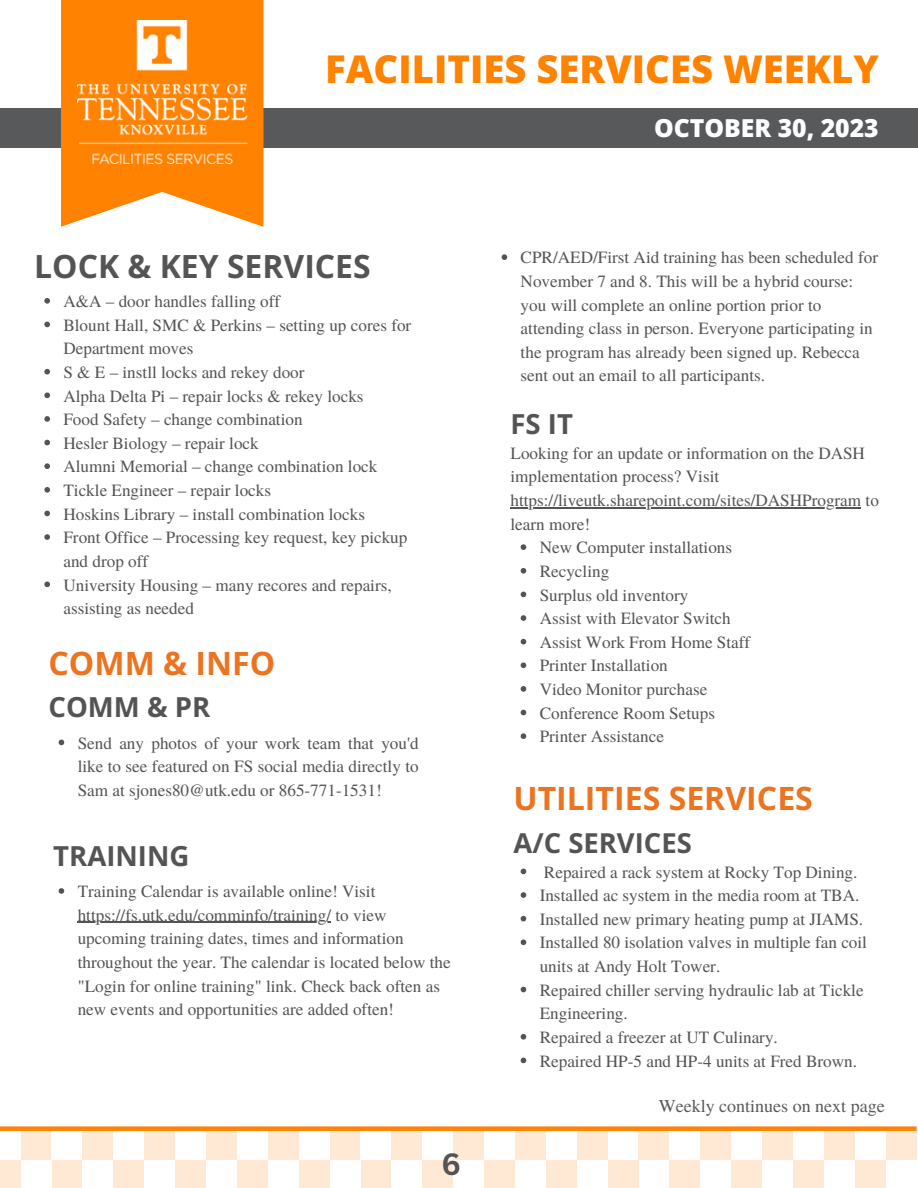
<style>
.page{position:relative;width:918px;height:1188px;background:#fff}
.page>*{position:absolute;margin:0;border:0;box-sizing:border-box;transform-origin:0 0}
.t1{font:800 38.25px "Open Sans";color:#ff8200}
.t2{font:700 32.1px "Open Sans";color:#eb7421}
.t3{font:700 31.95px "Open Sans";color:#545454}
.t4{font:700 30px "Canva Sans";color:#545454}
.t5{font:700 27.6px "Open Sans";color:#545454}
.t6{font:700 27.45px "Open Sans";color:#545454}
.t7{font:800 24.75px "Open Sans";color:#fff}
.t8{font:18px "Te X Gyre Termes";color:#58595b}
.t9{font:17.1px/23.7px "Te X Gyre Termes";color:#545454}
</style>
<div class="page">
<div style="left:0;top:108px;width:918px;height:40px;background:#58595b"></div>
<svg style="left:61px;top:0;width:203px;height:227px;fill:#ff8200"></svg>
<img style="left:77px;top:20px;width:170px;height:143px">
<div style="left:700px;top:1129px;width:31px;height:31px;background:#ffe9d4"></div>
<div style="left:762px;top:1129px;width:31px;height:31px;background:#ffe9d4"></div>
<div style="left:824px;top:1129px;width:31px;height:31px;background:#ffe9d4"></div>
<div style="left:886px;top:1129px;width:31px;height:31px;background:#ffe9d4"></div>
<div style="left:855px;top:1160px;width:31px;height:28px;background:#ffe9d4"></div>
<div style="left:793px;top:1160px;width:31px;height:28px;background:#ffe9d4"></div>
<div style="left:731px;top:1160px;width:31px;height:28px;background:#ffe9d4"></div>
<div style="left:669px;top:1160px;width:31px;height:28px;background:#ffe9d4"></div>
<div style="left:453px;top:1129px;width:31px;height:31px;background:#ffe9d4"></div>
<div style="left:515px;top:1129px;width:31px;height:31px;background:#ffe9d4"></div>
<div style="left:577px;top:1129px;width:31px;height:31px;background:#ffe9d4"></div>
<div style="left:639px;top:1129px;width:30px;height:31px;background:#ffe9d4"></div>
<div style="left:608px;top:1160px;width:31px;height:28px;background:#ffe9d4"></div>
<div style="left:546px;top:1160px;width:31px;height:28px;background:#ffe9d4"></div>
<div style="left:484px;top:1160px;width:31px;height:28px;background:#ffe9d4"></div>
<div style="left:422px;top:1160px;width:31px;height:28px;background:#ffe9d4"></div>
<div style="left:206px;top:1129px;width:31px;height:31px;background:#ffe9d4"></div>
<div style="left:268px;top:1129px;width:31px;height:31px;background:#ffe9d4"></div>
<div style="left:330px;top:1129px;width:30px;height:31px;background:#ffe9d4"></div>
<div style="left:391px;top:1129px;width:31px;height:31px;background:#ffe9d4"></div>
<div style="left:360px;top:1160px;width:31px;height:28px;background:#ffe9d4"></div>
<div style="left:299px;top:1160px;width:31px;height:28px;background:#ffe9d4"></div>
<div style="left:237px;top:1160px;width:31px;height:28px;background:#ffe9d4"></div>
<div style="left:175px;top:1160px;width:31px;height:28px;background:#ffe9d4"></div>
<div style="left:21px;top:1129px;width:31px;height:31px;background:#ffe9d4"></div>
<div style="left:82px;top:1129px;width:31px;height:31px;background:#ffe9d4"></div>
<div style="left:144px;top:1129px;width:31px;height:31px;background:#ffe9d4"></div>
<div style="left:113px;top:1160px;width:31px;height:28px;background:#ffe9d4"></div>
<div style="left:52px;top:1160px;width:30px;height:28px;background:#ffe9d4"></div>
<div style="left:0;top:1160px;width:21px;height:28px;background:#ffe9d4"></div>
<div style="left:0;top:1126px;width:917px;height:5px;background:#ff8200"></div>
<svg style="left:44px;top:298px;width:6px;height:6px"></svg>
<svg style="left:44px;top:322px;width:6px;height:5px"></svg>
<svg style="left:44px;top:369px;width:6px;height:6px"></svg>
<svg style="left:44px;top:393px;width:6px;height:5px"></svg>
<svg style="left:44px;top:416px;width:6px;height:6px"></svg>
<svg style="left:44px;top:440px;width:6px;height:5px"></svg>
<svg style="left:44px;top:463px;width:6px;height:6px"></svg>
<svg style="left:44px;top:487px;width:6px;height:6px"></svg>
<svg style="left:44px;top:511px;width:6px;height:5px"></svg>
<svg style="left:44px;top:534px;width:6px;height:6px"></svg>
<svg style="left:44px;top:582px;width:6px;height:5px"></svg>
<svg style="left:59px;top:740px;width:5px;height:5px"></svg>
<svg style="left:59px;top:888px;width:5px;height:6px"></svg>
<hr style="left:78px;top:922px;width:253px;height:1px;background:#545454">
<svg style="left:502px;top:254px;width:5px;height:6px"></svg>
<svg style="left:521px;top:544px;width:5px;height:6px"></svg>
<svg style="left:521px;top:568px;width:5px;height:6px"></svg>
<svg style="left:521px;top:592px;width:5px;height:5px"></svg>
<svg style="left:521px;top:615px;width:5px;height:6px"></svg>
<svg style="left:521px;top:639px;width:5px;height:5px"></svg>
<svg style="left:521px;top:662px;width:5px;height:6px"></svg>
<svg style="left:521px;top:686px;width:5px;height:6px"></svg>
<svg style="left:521px;top:710px;width:5px;height:5px"></svg>
<svg style="left:521px;top:733px;width:5px;height:6px"></svg>
<hr style="left:511px;top:507px;width:350px;height:1px;background:#545454">
<svg style="left:521px;top:869px;width:5px;height:5px"></svg>
<svg style="left:521px;top:892px;width:5px;height:6px"></svg>
<svg style="left:521px;top:916px;width:5px;height:5px"></svg>
<svg style="left:521px;top:939px;width:5px;height:6px"></svg>
<svg style="left:521px;top:987px;width:5px;height:5px"></svg>
<svg style="left:521px;top:1034px;width:5px;height:6px"></svg>
<svg style="left:521px;top:1058px;width:5px;height:5px"></svg>
<p class="t1" style="left:325px;top:42px;width:555px">FACILITIES SERVICES WEEKLY</p>
<p class="t7" style="left:654px;top:111px;width:226px">OCTOBER 30, 2023</p>
<p class="t3" style="left:34px;top:244px;width:338px">LOCK &amp; KEY SERVICES</p>
<p class="t9" style="left:63px;top:289px;width:218px">A&amp;A – door handles falling off</p>
<p class="t9" style="left:63px;top:312px;width:349px">Blount Hall, SMC &amp; Perkins – setting up cores for<br>Department moves</p>
<p class="t9" style="left:63px;top:359px;width:243px">S &amp; E – instll locks and rekey door</p>
<p class="t9" style="left:63px;top:383px;width:302px">Alpha Delta Pi – repair locks &amp; rekey locks</p>
<p class="t9" style="left:63px;top:407px;width:241px">Food Safety – change combination</p>
<p class="t9" style="left:63px;top:430px;width:197px">Hesler Biology – repair lock</p>
<p class="t9" style="left:63px;top:454px;width:316px">Alumni Memorial – change combination lock</p>
<p class="t9" style="left:63px;top:478px;width:209px">Tickle Engineer – repair locks</p>
<p class="t9" style="left:63px;top:501px;width:303px">Hoskins Library – install combination locks</p>
<p class="t9" style="left:63px;top:525px;width:346px">Front Office – Processing key request, key pickup and drop off</p>
<p class="t9" style="left:63px;top:572px;width:330px">University Housing – many recores and repairs, assisting as needed</p>
<p class="t2" style="left:49px;top:641px;width:228px">COMM &amp; INFO</p>
<p class="t5" style="left:49px;top:688px;width:163px">COMM &amp; PR</p>
<p class="t9" style="left:78px;top:730px;width:343px;text-align:justify">Send any photos of your work team that you'd like to see featured on FS social media directly to Sam at sjones80@utk.edu or 865-771-1531!</p>
<p class="t5" style="left:53px;top:836px;width:138px">TRAINING</p>
<p class="t9" style="left:78px;top:879px;width:375px">Training Calendar is available online! Visit https://fs.utk.edu/comminfo/training/ to view upcoming training dates, times and information throughout the year. The calendar is located below the "Login for online training" link. Check back often as new events and opportunities are added often!</p>
<p class="t4" style="left:441px;top:1143px;width:21px">6</p>
<p class="t9" style="left:521px;top:245px;width:359px">CPR/AED/First Aid training has been scheduled for November 7 and 8. This will be a hybrid course: you will complete an online portion prior to attending class in person. Everyone participating in the program has already been signed up. Rebecca sent out an email to all participants.</p>
<p class="t5" style="left:511px;top:404px;width:64px">FS IT</p>
<p class="t9" style="left:511px;top:440px;width:370px">Looking for an update or information on the DASH implementation process? Visit https://liveutk.sharepoint.com/sites/DASHProgram to learn more!</p>
<p class="t9" style="left:540px;top:535px;width:194px">New Computer installations</p>
<p class="t9" style="left:540px;top:559px;width:71px">Recycling</p>
<p class="t9" style="left:540px;top:582px;width:150px">Surplus old inventory</p>
<p class="t9" style="left:540px;top:606px;width:193px">Assist with Elevator Switch</p>
<p class="t9" style="left:540px;top:629px;width:212px">Assist Work From Home Staff</p>
<p class="t9" style="left:540px;top:653px;width:130px">Printer Installation</p>
<p class="t9" style="left:540px;top:677px;width:169px">Video Monitor purchase</p>
<p class="t9" style="left:540px;top:700px;width:177px">Conference Room Setups</p>
<p class="t9" style="left:540px;top:724px;width:126px">Printer Assistance</p>
<p class="t2" style="left:513px;top:776px;width:301px">UTILITIES SERVICES</p>
<p class="t6" style="left:513px;top:823px;width:180px">A/C SERVICES</p>
<p class="t9" style="left:544px;top:859px;width:315px">Repaired a rack system at Rocky Top Dining.</p>
<p class="t9" style="left:540px;top:883px;width:321px">Installed ac system in the media room at TBA.</p>
<p class="t9" style="left:540px;top:906px;width:325px">Installed new primary heating pump at JIAMS.</p>
<p class="t9" style="left:540px;top:930px;width:329px">Installed 80 isolation valves in multiple fan coil units at Andy Holt Tower.</p>
<p class="t9" style="left:540px;top:977px;width:325px">Repaired chiller serving hydraulic lab at Tickle<br>Engineering.</p>
<p class="t9" style="left:540px;top:1025px;width:240px">Repaired a freezer at UT Culinary.</p>
<p class="t9" style="left:540px;top:1048px;width:319px">Repaired HP-5 and HP-4 units at Fred Brown.</p>
<p class="t8" style="left:659px;top:1093px;width:227px">Weekly continues on next page</p>
</div>
